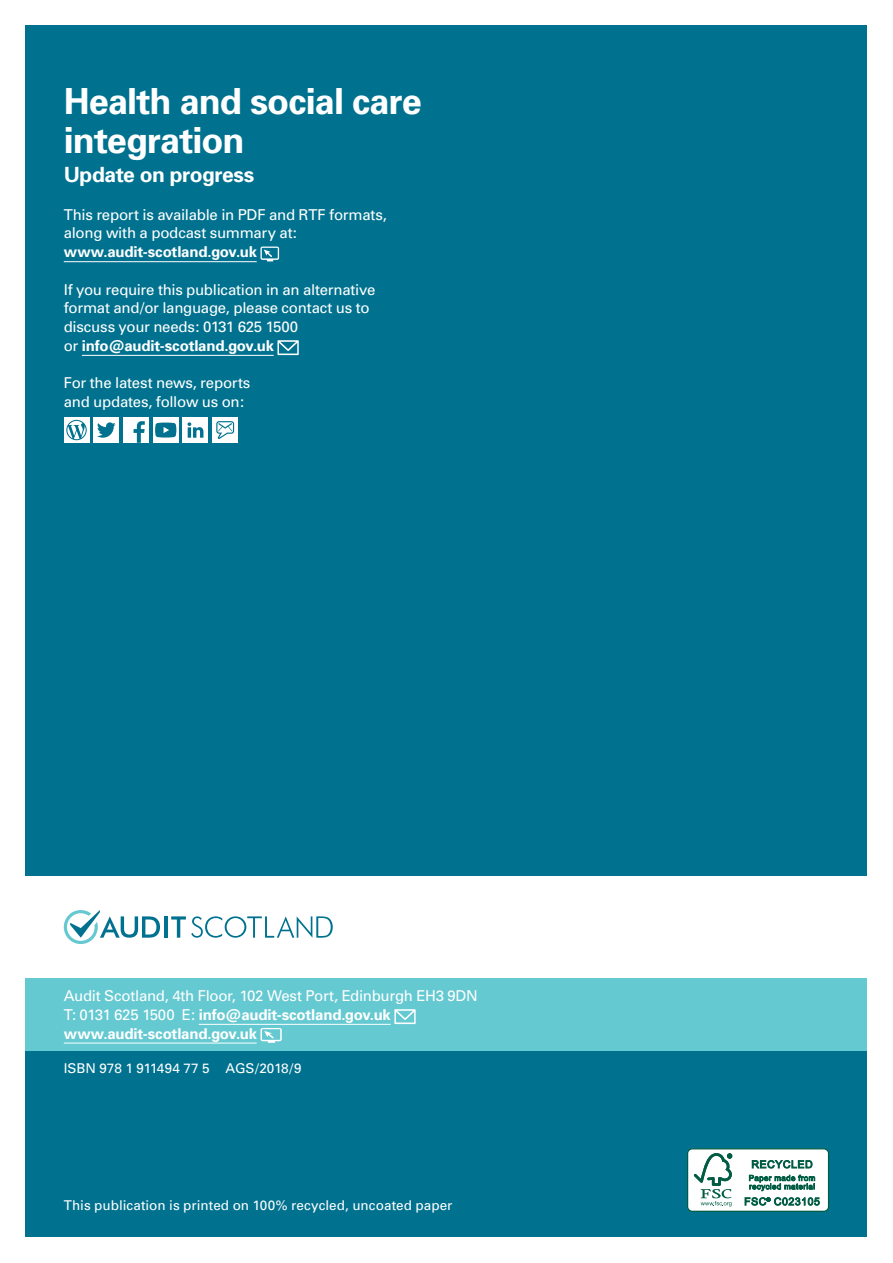
<style>
.page{position:relative;width:893px;height:1263px;background:#fff}
.page>*{position:absolute;margin:0;border:0;box-sizing:border-box;transform-origin:0 0}
.C09-BC_Report_title{font:700 36px/39px "Univers";letter-spacing:-.025em;color:#fff}
.C10-BC_Report_subhea{font:700 21px "Univers";letter-spacing:-.02em;color:#fff}
.C07-Body_text__white{font:15px/18.8px "Univers";letter-spacing:-.02em;color:#fff}
.C07-Body_text__white-2{font:700 15px "Univers";letter-spacing:-.01em;color:#fff}
.t1{font:13.5px "Univers";color:#fff}
.s1{font-weight:700}
.s2{font-weight:400}
</style>
<div class="page">
<div style="left:26px;top:26px;width:841px;height:1211px;background:#00728f"></div>
<div style="left:0;top:876px;width:893px;height:174px;background:#fff"></div>
<div style="left:26px;top:978px;width:841px;height:72px;background:#65c9d1"></div>
<hr style="left:64px;top:261px;width:193px;height:1px;background:#fff">
<hr style="left:82px;top:355px;width:192px;height:1px;background:#fff">
<svg style="left:260px;top:247px;width:19px;height:14px"></svg>
<svg style="left:277px;top:340px;width:22px;height:15px"></svg>
<div style="left:64px;top:417px;width:25px;height:26px;background:#fff"></div>
<svg style="left:66px;top:420px;width:21px;height:20px"></svg>
<div style="left:94px;top:417px;width:25px;height:26px;background:#fff"></div>
<svg style="left:97px;top:422px;width:19px;height:16px"></svg>
<div style="left:212px;top:417px;width:26px;height:26px;background:#fff"></div>
<svg style="left:216px;top:421px;width:18px;height:18px"></svg>
<div style="left:183px;top:417px;width:25px;height:26px;background:#fff"></div>
<svg style="left:187px;top:422px;width:16px;height:16px"></svg>
<div style="left:123px;top:417px;width:26px;height:26px;background:#fff"></div>
<svg style="left:134px;top:421px;width:11px;height:22px"></svg>
<div style="left:153px;top:417px;width:25px;height:26px;background:#fff"></div>
<svg style="left:155px;top:423px;width:24px;height:14px"></svg>
<hr style="left:199px;top:1024px;width:192px;height:1px;background:#fff">
<hr style="left:64px;top:1043px;width:193px;height:1px;background:#fff">
<svg style="left:394px;top:1009px;width:22px;height:15px"></svg>
<svg style="left:260px;top:1028px;width:22px;height:15px"></svg>
<hr style="left:164px;top:916px;width:3px;height:22px;background:#00728f">
<svg style="left:171px;top:916px;width:162px;height:22px"></svg>
<svg style="left:64px;top:910px;width:96px;height:34px"></svg>
<div style="left:687px;top:1149px;width:142px;height:62px;background:#fff;border-radius:5px"></div>
<div style="left:687px;top:1148px;width:142px;height:64px;border:1px solid #005c42;border-radius:5px"></div>
<svg style="left:694px;top:1153px;width:38px;height:53px"></svg>
<svg style="left:749px;top:1160px;width:66px;height:31px"></svg>
<svg style="left:744px;top:1197px;width:76px;height:9px"></svg>
<p class="C09-BC_Report_title" style="left:64px;top:81px;width:360px">Health and social care integration</p>
<p class="C10-BC_Report_subhea" style="left:64px;top:162px;width:192px">Update on progress</p>
<p class="C07-Body_text__white" style="left:64px;top:205px;width:325px">This report is available in PDF and RTF formats, along with a podcast summary at: <span class="s1">www.audit-scotland.gov.uk</span></p>
<p class="C07-Body_text__white" style="left:64px;top:280px;width:313px">If you require this publication in an alternative format and/or language, please contact us to discuss your needs: 0131 625 1500<br>or <span class="s1">info@audit-scotland.gov.uk</span></p>
<p class="C07-Body_text__white" style="left:64px;top:374px;width:188px">For the latest news, reports and updates, follow us on:</p>
<p class="C07-Body_text__white" style="left:64px;top:986px;width:416px">Audit Scotland, 4th Floor, 102 West Port, Edinburgh EH3 9DN</p>
<p class="C07-Body_text__white-2" style="left:64px;top:1005px;width:329px"><span class="s2">T: 0131 625 1500 E:</span> info@audit-scotland.gov.uk</p>
<p class="C07-Body_text__white-2" style="left:64px;top:1024px;width:195px">www.audit-scotland.gov.uk</p>
<p class="t1" style="left:64px;top:1060px;width:239px">ISBN 978 1 911494 77 5 AGS/2018/9</p>
<p class="t1" style="left:64px;top:1197px;width:390px">This publication is printed on 100% recycled, uncoated paper</p>
</div>
